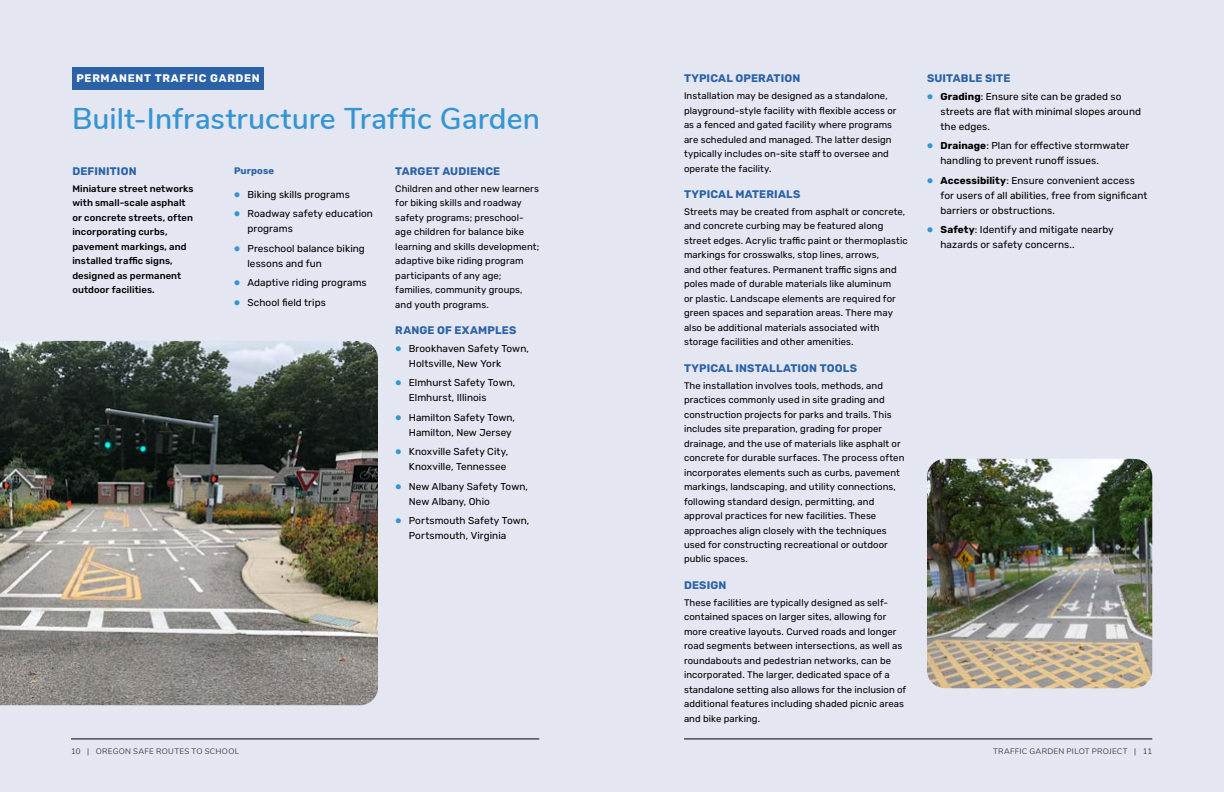
<style>
.page{position:relative;width:1224px;height:792px;background:#e4e6f1}
.page>*{position:absolute;margin:0;border:0;box-sizing:border-box;transform-origin:0 0}
.t1{font:600 30px "Nunito";letter-spacing:.005em;color:#3595d2}
.t2{font:700 11px "Rubik";letter-spacing:.015em;color:#2a62a5}
.t3{font:700 11px "Rubik";letter-spacing:.065em;color:#fff}
.t4{font:10px/15px "Rubik";letter-spacing:.005em;color:#000}
.t5{font:9.5px/14.5px "Rubik";letter-spacing:.01em;color:#000}
.t6{font:500 9.5px/14.5px "Rubik";letter-spacing:.01em;color:#000}
.t7{font:700 9.5px "Rubik";letter-spacing:.015em;color:#2a62a5}
.t8{font:8px "Nunito";letter-spacing:.035em;color:#414042}
.s1{font-weight:700;font-size:20px;color:#3595d2}
.s2{font-weight:700}
</style>
<div class="page">
<div style="left:72px;top:68px;width:192px;height:22px;background:#2a62a5"></div>
<img style="left:0;top:341px;width:378px;height:364px">
<img style="left:927px;top:459px;width:225px;height:229px">
<hr style="left:684px;top:739px;width:468px;height:1px;background:#000">
<hr style="left:71px;top:739px;width:468px;height:1px;background:#000">
<p class="t3" style="left:76px;top:72px;width:185px">PERMANENT TRAFFIC GARDEN</p>
<h1 class="t1" style="left:72px;top:96px;width:469px">Built-Infrastructure Traffic Garden</h1>
<p class="t2" style="left:72px;top:165px;width:66px">DEFINITION</p>
<p class="t6" style="left:72px;top:182px;width:123px">Miniature street networks with small-scale asphalt or concrete streets, often incorporating curbs, pavement markings, and installed traffic signs, designed as permanent outdoor facilities.</p>
<p class="t7" style="left:234px;top:165px;width:42px">Purpose</p>
<p class="t4" style="left:234px;top:185px;width:141px;line-height:19.5px"><span class="s1">·</span> Biking skills programs<br><span class="s1">·</span> Roadway safety education</p>
<p class="t4" style="left:234px;top:219px;width:132px;line-height:19.5px;text-indent:14px">programs<br><span class="s1">·</span> Preschool balance biking</p>
<p class="t4" style="left:234px;top:254px;width:134px;line-height:19.5px;text-indent:14px">lessons and fun<br><span class="s1">·</span> Adaptive riding programs <span class="s1">·</span> School field trips</p>
<p class="t2" style="left:395px;top:165px;width:106px">TARGET AUDIENCE</p>
<p class="t5" style="left:395px;top:182px;width:145px">Children and other new learners for biking skills and roadway safety programs; preschool&shy;age children for balance bike learning and skills development; adaptive bike riding program participants of any age; families, community groups, and youth programs.</p>
<p class="t2" style="left:395px;top:324px;width:122px">RANGE OF EXAMPLES</p>
<p class="t4" style="left:409px;top:341px;width:122px;text-indent:-14px"><span class="s1">·</span> Brookhaven Safety Town,<br>Holtsville, New York</p>
<p class="t4" style="left:409px;top:376px;width:108px;text-indent:-14px"><span class="s1">·</span> Elmhurst Safety Town,<br>Elmhurst, Illinois</p>
<p class="t4" style="left:409px;top:410px;width:108px;text-indent:-14px"><span class="s1">·</span> Hamilton Safety Town,<br>Hamilton, New Jersey</p>
<p class="t4" style="left:395px;top:445px;width:114px;text-align:right"><span class="s1">·</span> Knoxville Safety City,<br>Knoxville, Tennessee</p>
<p class="t4" style="left:409px;top:479px;width:121px;text-indent:-14px"><span class="s1">·</span> New Albany Safety Town,<br>New Albany, Ohio</p>
<p class="t4" style="left:409px;top:514px;width:122px;text-indent:-14px"><span class="s1">·</span> Portsmouth Safety Town,<br>Portsmouth, Virginia</p>
<p class="t2" style="left:684px;top:72px;width:118px">TYPICAL OPERATION</p>
<p class="t5" style="left:684px;top:89px;width:214px">Installation may be designed as a standalone, playground-style facility with flexible access or as a fenced and gated facility where programs are scheduled and managed. The latter design typically includes on-site staff to oversee and operate the facility.</p>
<p class="t2" style="left:684px;top:188px;width:118px">TYPICAL MATERIALS</p>
<p class="t5" style="left:684px;top:205px;width:225px">Streets may be created from asphalt or concrete, and concrete curbing may be featured along street edges. Acrylic traffic paint or thermoplastic markings for crosswalks, stop lines, arrows,<br>and other features. Permanent traffic signs and poles made of durable materials like aluminum<br>or plastic. Landscape elements are required for green spaces and separation areas. There may also be additional materials associated with storage facilities and other amenities.</p>
<p class="t2" style="left:684px;top:362px;width:175px">TYPICAL INSTALLATION TOOLS</p>
<p class="t5" style="left:684px;top:378px;width:222px">The installation involves tools, methods, and practices commonly used in site grading and construction projects for parks and trails. This includes site preparation, grading for proper drainage, and the use of materials like asphalt or concrete for durable surfaces. The process often incorporates elements such as curbs, pavement markings, landscaping, and utility connections, following standard design, permitting, and approval practices for new facilities. These approaches align closely with the techniques used for constructing recreational or outdoor public spaces.</p>
<p class="t2" style="left:684px;top:579px;width:44px">DESIGN</p>
<p class="t5" style="left:684px;top:596px;width:224px">These facilities are typically designed as self&shy;contained spaces on larger sites, allowing for more creative layouts. Curved roads and longer road segments between intersections, as well as roundabouts and pedestrian networks, can be incorporated. The larger, dedicated space of a standalone setting also allows for the inclusion of additional features including shaded picnic areas and bike parking.</p>
<p class="t2" style="left:927px;top:72px;width:85px">SUITABLE SITE</p>
<p class="t4" style="left:940px;top:89px;width:202px;text-indent:-14px"><span class="s1">·</span> <span class="s2">Grading</span>: Ensure site can be graded so streets are flat with minimal slopes around the edges.</p>
<p class="t4" style="left:940px;top:139px;width:190px;text-indent:-14px"><span class="s1">·</span> <span class="s2">Drainage</span>: Plan for effective stormwater handling to prevent runoff issues.</p>
<p class="t4" style="left:940px;top:173px;width:208px;text-indent:-14px"><span class="s1">·</span> <span class="s2">Accessibility</span>: Ensure convenient access for users of all abilities, free from significant barriers or obstructions.</p>
<p class="t4" style="left:940px;top:223px;width:175px;text-indent:-14px"><span class="s1">·</span> <span class="s2">Safety</span>: Identify and mitigate nearby hazards or safety concerns..</p>
<p class="t8" style="left:71px;top:745px;width:169px">10 | OREGON SAFE ROUTES TO SCHOOL</p>
<p class="t8" style="left:993px;top:745px;width:161px">TRAFFIC GARDEN PILOT PROJECT | 11</p>
</div>
